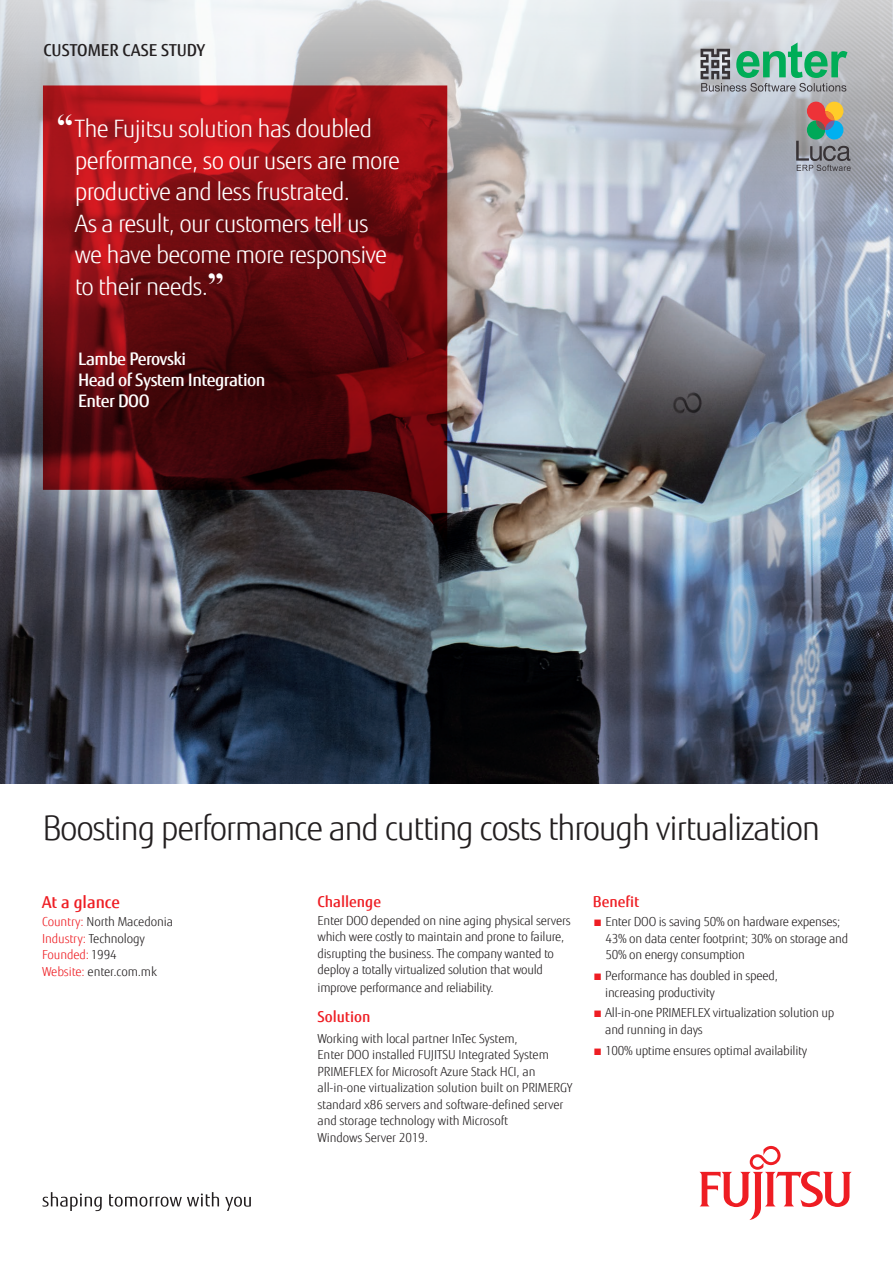
<style>
.page{position:relative;width:893px;height:1263px;background:#fff}
.page>*{position:absolute;margin:0;border:0;box-sizing:border-box;transform-origin:0 0}
.t1{font:300 33.75px "Fujitsu Sans";letter-spacing:-.04em;color:#231f20}
.t2{font:300 24px/31.5px "Fujitsu Sans";letter-spacing:-.03em;color:#fff}
.t3{font:500 17.25px/20.7px "Fujitsu Sans";letter-spacing:-.03em;color:#fff}
.Bullet{font:500 16.5px "Fujitsu Sans";color:#231f20}
.Bullet-2{font:500 16.5px "Fujitsu Sans";color:#ee1d23}
.Bullet-3{font:500 15px "Fujitsu Sans";color:#ee1d23}
.Bullet-4{font:300 12.45px/16.5px "Fujitsu Sans";letter-spacing:-.02em;color:#231f20}
.Bullet-5{font:300 12.45px "Fujitsu Sans";letter-spacing:-.01em;color:#ee1d23}
.s1{font-family:"Times New Roman";font-weight:700;font-size:33px}
.s2{color:#ee1d23}
.s3{color:#231f20}
</style>
<div class="page">
<img style="left:0;top:473px;width:893px;height:310px">
<img style="left:0;top:0;width:893px;height:473px">
<svg style="left:699px;top:1146px;width:153px;height:74px"></svg>
<svg style="left:43px;top:1192px;width:59px;height:19px"></svg>
<svg style="left:109px;top:1192px;width:110px;height:15px"></svg>
<svg style="left:225px;top:1197px;width:26px;height:14px"></svg>
<svg style="left:43px;top:85px;width:404px;height:464px;background:#6f1318"></svg>
<svg style="left:700px;top:43px;width:147px;height:49px;background:#86b0a0"></svg>
<div style="left:807px;top:102px;width:18px;height:19px;background:#ed3338;border-radius:50%"></div>
<div style="left:825px;top:102px;width:18px;height:19px;background:#ffcc29;border-radius:50%"></div>
<div style="left:807px;top:121px;width:18px;height:18px;background:#00a859;border-radius:50%"></div>
<div style="left:825px;top:121px;width:18px;height:18px;background:#00b0f0;border-radius:50%"></div>
<svg style="left:816px;top:111px;width:18px;height:19px"></svg>
<svg style="left:796px;top:141px;width:55px;height:30px;background:#85868c"></svg>
<p class="Bullet" style="left:44px;top:39px;width:163px">CUSTOMER CASE STUDY</p>
<p class="t2" style="left:75px;top:113px;width:327px;text-indent:-18px"><span class="s1">“</span>The Fujitsu solution has doubled performance, so our users are more productive and less frustrated.<br>As a result, our customers tell us we have become more responsive to their needs.<span class="s1">”</span></p>
<p class="t3" style="left:78px;top:349px;width:189px">Lambe Perovski<br>Head of System Integration</p>
<p class="t3" style="left:78px;top:390px;width:73px">Enter DOO</p>
<p class="t1" style="left:43px;top:808px;width:779px">Boosting performance and cutting costs through virtualization</p>
<p class="Bullet-2" style="left:42px;top:892px;width:80px">At a glance</p>
<p class="Bullet-4" style="left:42px;top:913px;width:132px"><span class="s2">Country:</span> North Macedonia</p>
<p class="Bullet-4" style="left:42px;top:930px;width:104px"><span class="s2">Industry:</span> Technology</p>
<p class="Bullet-5" style="left:42px;top:947px;width:76px">Founded:<span class="s3">1994</span></p>
<p class="Bullet-4" style="left:42px;top:963px;width:116px"><span class="s2">Website:</span> enter.com.mk</p>
<p class="Bullet-3" style="left:317px;top:892px;width:65px">Challenge</p>
<p class="Bullet-4" style="left:317px;top:912px;width:255px">Enter DOO depended on nine aging physical servers which were costly to maintain and prone to failure, disrupting the business. The company wanted to deploy a totally virtualized solution that would</p>
<p class="Bullet-4" style="left:317px;top:980px;width:178px">improve performance and reliability.</p>
<p class="Bullet-3" style="left:317px;top:1007px;width:55px">Solution</p>
<p class="Bullet-4" style="left:317px;top:1030px;width:257px">Working with local partner InTec System,<br>Enter DOO installed FUJITSU Integrated System PRIMEFLEX for Microsoft Azure Stack HCI, an all-in-one virtualization solution built on PRIMERGY standard x86 servers and software-defined server and storage technology with Microsoft<br>Windows Server 2019.</p>
<p class="Bullet-3" style="left:593px;top:892px;width:48px">Benefit</p>
<p class="Bullet-4" style="left:605px;top:914px;width:244px;text-indent:-12px"><span class="s2">■</span> Enter DOO is saving 50% on hardware expenses;<br>43% on data center footprint; 30% on storage and<br>50% on energy consumption</p>
<p class="Bullet-4" style="left:605px;top:967px;width:174px;text-indent:-12px"><span class="s2">■</span> Performance has doubled in speed, increasing productivity</p>
<p class="Bullet-4" style="left:605px;top:1005px;width:231px;text-indent:-12px"><span class="s2">■</span> All-in-one PRIMEFLEX virtualization solution up and running in days</p>
<p class="Bullet-4" style="left:593px;top:1042px;width:216px"><span class="s2">■</span> 100% uptime ensures optimal availability</p>
</div>
